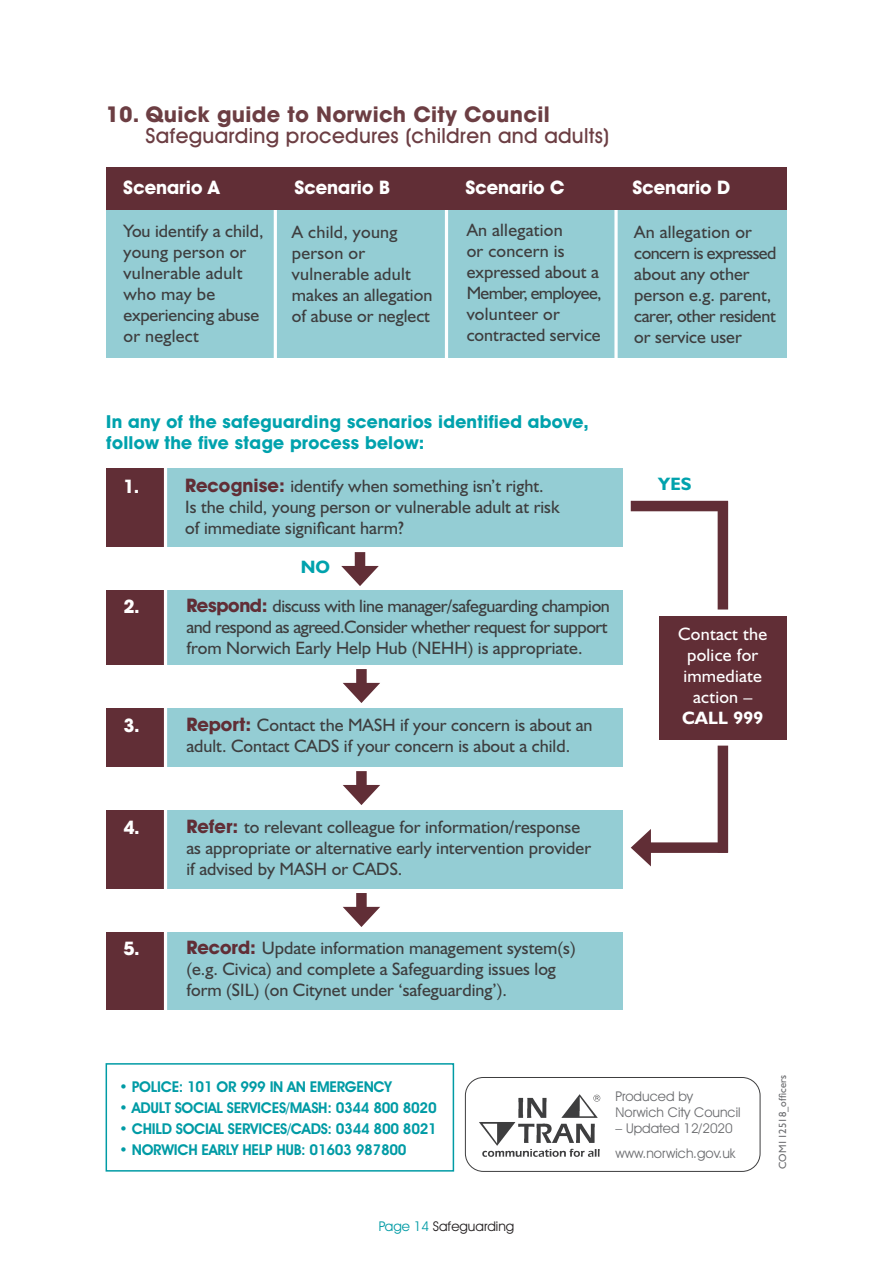
<style>
.page{position:relative;width:893px;height:1263px;background:#fff}
.page>*{position:absolute;margin:0;border:0;box-sizing:border-box;transform-origin:0 0}
.t1{font:500 21px "Avant Garde IT Cby BT";letter-spacing:.015em;color:#6c3e43}
.t2{font:700 21px "Avant Garde";letter-spacing:.015em;color:#6c3e43}
.t3{font:700 18.75px "Avant Garde IT Cby BT";color:#fff}
.t4{font:18px/21px "Humanist 521 BT";color:#3e3e3f}
.t5{font:18px/21px "Humanist 521 BT";letter-spacing:-.02em;color:#3e3e3f}
.t6{font:700 18px/21px "Avant Garde IT Cby BT";letter-spacing:.015em;color:#00a2ad}
.t7{font:18px/21px "Humanist 521 BT";letter-spacing:.015em;color:#fff;text-align:center}
.t8{font:18px "Humanist 521 BT";letter-spacing:-.035em;color:#3e3e3f}
.t9{font:700 18px "Humanist 521 BT";color:#00a2ad}
.t10{font:600 15px "Avant Garde IT Cby BT";letter-spacing:-.02em;color:#009ba5}
.t11{font:13.5px/16.2px "Avant Garde IT Cby BT";color:#6c6d70}
.t12{font:13.5px "Avant Garde IT Cby BT";color:#231f20}
.t13{font:10.5px "Humanist 521 BT";letter-spacing:.015em;color:#6c6d70}
.s1{font-family:"Avant Garde IT Cby BT";font-weight:700;font-size:18.75px;color:#612e36}
.s2{font-weight:700}
.s3{color:#009ba5}
</style>
<div class="page">
<div style="left:106px;top:176px;width:681px;height:182px;background:#94cdd4"></div>
<div style="left:150px;top:468px;width:473px;height:541px;background:#94cdd4"></div>
<div style="left:718px;top:501px;width:10px;height:108px;background:#612e36"></div>
<div style="left:631px;top:501px;width:97px;height:10px;background:#612e36"></div>
<div style="left:106px;top:1063px;width:348px;height:108px;border:2px solid #009ba5"></div>
<hr style="left:445px;top:162px;width:3px;height:197px;background:#fff">
<svg style="left:614px;top:167px;width:4px;height:191px"></svg>
<hr style="left:274px;top:163px;width:3px;height:197px;background:#fff">
<div style="left:106px;top:168px;width:681px;height:42px;background:#612e36"></div>
<div style="left:106px;top:468px;width:58px;height:541px;background:#612e36"></div>
<hr style="left:164px;top:461px;width:3px;height:561px;background:#fff">
<div style="left:101px;top:547px;width:528px;height:43px;background:#fff"></div>
<div style="left:355px;top:552px;width:10px;height:22px;background:#612e36"></div>
<svg style="left:341px;top:566px;width:38px;height:20px"></svg>
<div style="left:99px;top:889px;width:528px;height:42px;background:#fff"></div>
<div style="left:99px;top:767px;width:528px;height:42px;background:#fff"></div>
<div style="left:99px;top:665px;width:528px;height:43px;background:#fff"></div>
<div style="left:356px;top:669px;width:11px;height:22px;background:#612e36"></div>
<svg style="left:343px;top:683px;width:37px;height:20px"></svg>
<div style="left:356px;top:771px;width:11px;height:22px;background:#612e36"></div>
<svg style="left:343px;top:785px;width:37px;height:20px"></svg>
<div style="left:356px;top:893px;width:11px;height:22px;background:#612e36"></div>
<svg style="left:343px;top:907px;width:37px;height:20px"></svg>
<div style="left:659px;top:616px;width:128px;height:123px;background:#612e36"></div>
<div style="left:643px;top:842px;width:85px;height:11px;background:#612e36"></div>
<svg style="left:631px;top:829px;width:20px;height:37px"></svg>
<div style="left:718px;top:746px;width:10px;height:107px;background:#612e36"></div>
<div style="left:465px;top:1077px;width:295px;height:94px;border:1px solid #3e3e3f;border-radius:18px"></div>
<img style="left:479px;top:1094px;width:122px;height:63px">
<h3 class="t2" style="left:106px;top:100px;width:445px">10. Quick guide to Norwich City Council</h3>
<p class="t1" style="left:145px;top:123px;width:465px">Safeguarding procedures (children and adults)</p>
<p class="t3" style="left:123px;top:176px;width:98px">Scenario A</p>
<p class="t3" style="left:294px;top:176px;width:97px">Scenario B</p>
<p class="t3" style="left:465px;top:176px;width:101px">Scenario C</p>
<p class="t3" style="left:632px;top:176px;width:99px">Scenario D</p>
<p class="t4" style="left:467px;top:219px;width:97px">An allegation</p>
<p class="t4" style="left:124px;top:241px;width:124px">young person or</p>
<p class="t4" style="left:124px;top:220px;width:142px">You identify a child,</p>
<p class="t4" style="left:292px;top:221px;width:107px">A child, young</p>
<p class="t4" style="left:634px;top:221px;width:144px">An allegation or concern is expressed about any other person e.g. parent, carer, other resident or service user</p>
<p class="t4" style="left:467px;top:240px;width:100px">or concern is</p>
<p class="t4" style="left:292px;top:242px;width:75px">person or</p>
<p class="t4" style="left:467px;top:261px;width:134px">expressed about a</p>
<p class="t4" style="left:124px;top:262px;width:120px">vulnerable adult</p>
<p class="t4" style="left:292px;top:263px;width:120px">vulnerable adult</p>
<p class="t8" style="left:467px;top:282px;width:136px">Member, employee,</p>
<p class="t4" style="left:124px;top:283px;width:93px">who may be</p>
<p class="t4" style="left:292px;top:284px;width:142px">makes an allegation</p>
<p class="t4" style="left:467px;top:303px;width:95px">volunteer or</p>
<p class="t4" style="left:124px;top:304px;width:137px">experiencing abuse</p>
<p class="t4" style="left:292px;top:305px;width:140px">of abuse or neglect</p>
<p class="t4" style="left:467px;top:324px;width:136px">contracted service</p>
<p class="t4" style="left:124px;top:325px;width:77px">or neglect</p>
<h4 class="t6" style="left:106px;top:411px;width:484px">In any of the safeguarding scenarios identifed above, follow the fve stage process below:</h4>
<p class="t3" style="left:123px;top:475px;width:18px">1.</p>
<p class="t4" style="left:185px;top:475px;width:376px"><span class="s1">Recognise:</span> identify when something isn’t right.<br>Is the child, young person or vulnerable adult at risk of immediate signifcant harm?</p>
<p class="t9" style="left:301px;top:556px;width:31px">NO</p>
<p class="t5" style="left:186px;top:595px;width:425px"><span class="s1">Respond:</span> discuss with line manager/safeguarding champion and respond as agreed.Consider whether request for support from Norwich Early Help Hub (NEHH) is appropriate.</p>
<p class="t3" style="left:124px;top:595px;width:18px">2.</p>
<p class="t3" style="left:124px;top:714px;width:18px">3.</p>
<p class="t4" style="left:186px;top:714px;width:408px"><span class="s1">Report:</span> Contact the MASH if your concern is about an adult. Contact CADS if your concern is about a child.</p>
<p class="t3" style="left:124px;top:816px;width:18px">4.</p>
<p class="t4" style="left:186px;top:816px;width:406px"><span class="s1">Refer:</span> to relevant colleague for information/response as appropriate or alternative early intervention provider if advised by MASH or CADS.</p>
<p class="t3" style="left:124px;top:937px;width:18px">5.</p>
<p class="t4" style="left:186px;top:937px;width:391px"><span class="s1">Record:</span> Update information management system(s)</p>
<p class="t4" style="left:186px;top:958px;width:371px">(e.g. Civica) and complete a Safeguarding issues log form (SIL) (on Citynet under ‘safeguarding’).</p>
<p class="t9" style="left:658px;top:473px;width:35px">YES</p>
<p class="t7" style="left:678px;top:623px;width:91px">Contact the police for immediate action –<br><span class="s2">CALL 999</span></p>
<p class="t10" style="left:119px;top:1078px;width:274px">• POLICE: 101 OR 999 IN AN EMERGENCY</p>
<p class="t10" style="left:119px;top:1099px;width:319px">• ADULT SOCIAL SERVICES/MASH: 0344 800 8020</p>
<p class="t10" style="left:119px;top:1120px;width:319px">• CHILD SOCIAL SERVICES/CADS: 0344 800 8021</p>
<p class="t10" style="left:119px;top:1141px;width:289px">• NORWICH EARLY HELP HUB: 01603 987800</p>
<p class="t12" style="left:379px;top:1218px;width:137px"><span class="s3">Page 14</span> Safeguarding</p>
<p class="t11" style="left:615px;top:1087px;width:127px">Produced by<br>Norwich City Council</p>
<p class="t11" style="left:615px;top:1116px;width:122px;line-height:24.8px">– Updated 12/2020 www.norwich.gov.uk</p>
<p class="t13" style="left:776px;top:1169px;width:96px;rotate:-90deg">COM112518_offcers</p>
</div>
